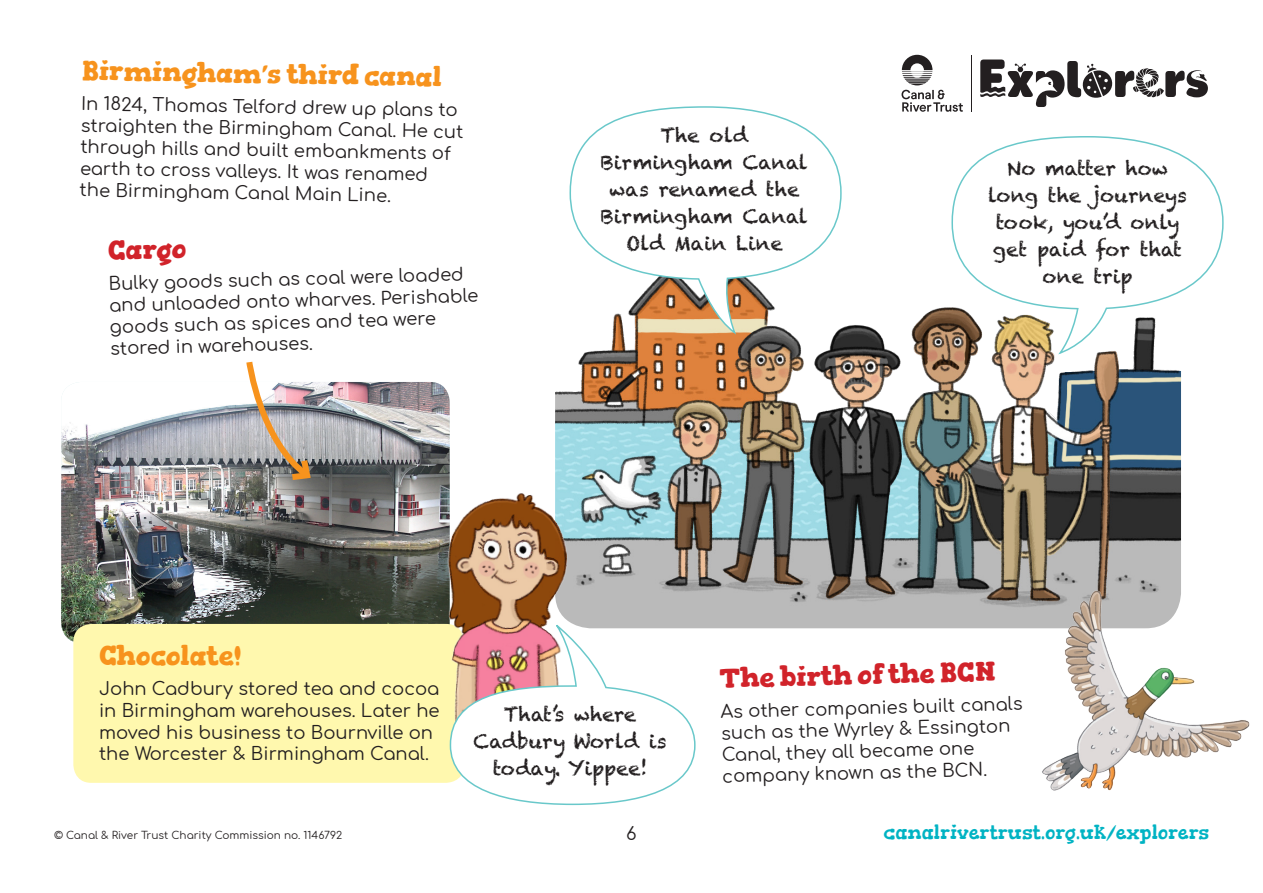
<style>
.page{position:relative;width:1263px;height:893px;background:#fff}
.page>*{position:absolute;margin:0;border:0;box-sizing:border-box;transform-origin:0 0}
.Small_Head{font:700 27px "Gorditas";color:#f7931d}
.Small_Head-2{font:700 27px "Gorditas";color:#d1232a}
.Speech{font:19.5px/27px "Chalkduster";color:#231f20;text-align:center}
.t1{font:19.5px "Gorditas";color:#00b3c3}
.Body{font:18px/21.6px "Comfortaa";color:#231f20}
.t2{font:10.5px "Comfortaa";color:#231f20}
</style>
<div class="page">
<hr style="left:971px;top:55px;width:1px;height:57px;background:#231f20">
<svg style="left:901px;top:55px;width:62px;height:57px"></svg>
<svg style="left:980px;top:60px;width:228px;height:47px"></svg>
<svg style="left:958px;top:136px;width:266px;height:156px"></svg>
<img style="left:61px;top:382px;width:389px;height:259px">
<img style="left:555px;top:187px;width:626px;height:441px">
<div style="left:73px;top:624px;width:391px;height:159px;background:#fff8ae;border-radius:18px"></div>
<img style="left:420px;top:478px;width:186px;height:147px">
<svg style="left:449px;top:625px;width:247px;height:181px"></svg>
<svg style="left:569px;top:106px;width:273px;height:229px"></svg>
<img style="left:1018px;top:579px;width:232px;height:212px">
<img style="left:243px;top:361px;width:72px;height:123px">
<p class="Small_Head" style="left:82px;top:54px;width:361px;rotate:1deg">Birmingham’s third canal</p>
<p class="Body" style="left:81px;top:90px;width:384px;rotate:1deg">In 1824, Thomas Telford drew up plans to straighten the Birmingham Canal. He cut through hills and built embankments of earth to cross valleys. It was renamed the Birmingham Canal Main Line.</p>
<p class="Small_Head-2" style="left:107px;top:235px;width:80px;rotate:-2deg">Cargo</p>
<p class="Body" style="left:108px;top:269px;width:371px;rotate:-1deg">Bulky goods such as coal were loaded and unloaded onto wharves. Perishable goods such as spices and tea were stored in warehouses.</p>
<p class="Speech" style="left:601px;top:122px;width:209px">The old<br>Birmingham Canal was renamed the<br>Birmingham Canal<br>Old Main Line</p>
<p class="Speech" style="left:988px;top:155px;width:200px">No matter how long the journeys took, you’d only get paid for that one trip</p>
<p class="Small_Head" style="left:99px;top:640px;width:144px">Chocolate!</p>
<p class="Body" style="left:99px;top:676px;width:342px">John Cadbury stored tea and cocoa in Birmingham warehouses. Later he moved his business to Bournville on the Worcester &amp; Birmingham Canal.</p>
<p class="Speech" style="left:474px;top:701px;width:195px">That’s where<br>Cadbury World is today. Yippee!</p>
<p class="Small_Head-2" style="left:719px;top:663px;width:277px;rotate:-2deg">The birth of the BCN</p>
<p class="Body" style="left:720px;top:697px;width:303px;rotate:-1deg">As other companies built canals such as the Wyrley &amp; Essington<br>Canal, they all became one company known as the BCN.</p>
<p class="t2" style="left:54px;top:826px;width:290px">© Canal &amp; River Trust Charity Commission no. 1146792</p>
<p class="Body" style="left:626px;top:820px;width:12px">6</p>
<p class="t1" style="left:883px;top:820px;width:327px">canalrivertrust.org.uk/explorers</p>
</div>
